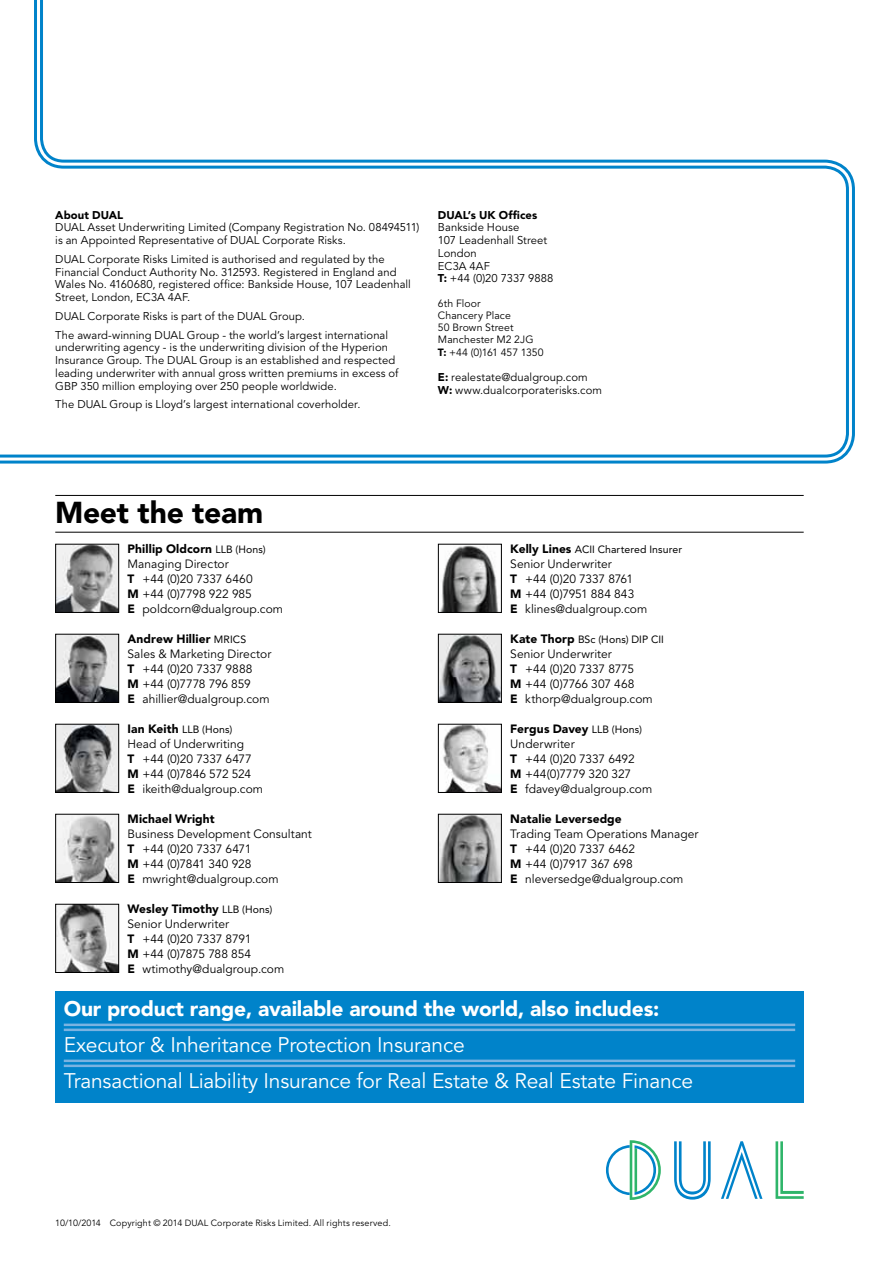
<style>
.page{position:relative;width:893px;height:1263px;background:#fff}
.page>*{position:absolute;margin:0;border:0;box-sizing:border-box;transform-origin:0 0}
.t1{font:900 30px "Avenir";letter-spacing:-.01em;color:#000}
.t2{font:21px/36px "Avenir";letter-spacing:-.01em;color:#fff}
.t3{font:900 21px "Avenir";letter-spacing:-.01em;color:#fff}
.t4{font:12px/15px "Avenir";letter-spacing:.005em;color:#000}
.t5{font:900 12px "Avenir";letter-spacing:.01em;color:#000}
.t6{font:11.25px/12.8px "Avenir";letter-spacing:.005em;color:#000}
.t7{font:900 11.25px "Avenir";letter-spacing:.005em;color:#000}
.t8{font:10.5px "Avenir";letter-spacing:.01em;color:#000}
.t9{font:10.5px/12.1px "Avenir";letter-spacing:.01em;color:#000}
.t10{font:9px "Avenir";letter-spacing:.015em;color:#000}
.s1{font-weight:900}
.s2{font-size:10.5px}
.s3{font-weight:900;font-size:12px}
</style>
<div class="page">
<div style="left:55px;top:992px;width:749px;height:111px;background:#0083ca"></div>
<hr style="left:64px;top:1023px;width:731px;height:3px;background:#7ab3e1">
<hr style="left:64px;top:1028px;width:731px;height:3px;background:#7ab3e1">
<hr style="left:64px;top:1059px;width:731px;height:3px;background:#7ab3e1">
<hr style="left:64px;top:1064px;width:731px;height:3px;background:#7ab3e1">
<hr style="left:55px;top:495px;width:749px;height:1px;background:#000">
<hr style="left:55px;top:532px;width:749px;height:1px;background:#000">
<img style="left:57px;top:546px;width:60px;height:65px">
<div style="left:55px;top:544px;width:64px;height:69px;border:1px solid #000"></div>
<img style="left:57px;top:636px;width:60px;height:65px">
<div style="left:55px;top:634px;width:64px;height:69px;border:1px solid #000"></div>
<img style="left:57px;top:726px;width:60px;height:65px">
<div style="left:55px;top:724px;width:64px;height:69px;border:1px solid #000"></div>
<img style="left:57px;top:816px;width:60px;height:65px">
<div style="left:55px;top:814px;width:64px;height:69px;border:1px solid #000"></div>
<img style="left:57px;top:906px;width:60px;height:65px">
<div style="left:55px;top:904px;width:64px;height:69px;border:1px solid #000"></div>
<img style="left:440px;top:546px;width:59px;height:65px">
<div style="left:438px;top:544px;width:64px;height:69px;border:1px solid #000"></div>
<img style="left:440px;top:636px;width:60px;height:65px">
<div style="left:438px;top:634px;width:64px;height:69px;border:1px solid #000"></div>
<img style="left:443px;top:726px;width:57px;height:65px">
<div style="left:438px;top:724px;width:64px;height:69px;border:1px solid #000"></div>
<img style="left:440px;top:816px;width:60px;height:65px">
<div style="left:438px;top:814px;width:64px;height:69px;border:1px solid #000"></div>
<svg style="left:0;top:0;width:850px;height:459px"></svg>
<svg style="left:775px;top:1141px;width:29px;height:58px"></svg>
<svg style="left:674px;top:1141px;width:37px;height:58px"></svg>
<svg style="left:721px;top:1141px;width:41px;height:58px"></svg>
<svg style="left:606px;top:1140px;width:55px;height:60px"></svg>
<p class="t7" style="left:55px;top:208px;width:69px">About DUAL</p>
<p class="t6" style="left:55px;top:221px;width:365px">DUAL Asset Underwriting Limited (Company Registration No. 08494511) is an Appointed Representative of DUAL Corporate Risks.</p>
<p class="t6" style="left:55px;top:253px;width:357px">DUAL Corporate Risks Limited is authorised and regulated by the Financial Conduct Authority No. 312593. Registered in England and Wales No. 4160680, registered office: Bankside House, 107 Leadenhall Street, London, EC3A 4AF.</p>
<p class="t6" style="left:55px;top:307px;width:334px;line-height:18.8px">DUAL Corporate Risks is part of the DUAL Group.<br>The award-winning DUAL Group - the world’s largest international</p>
<p class="t6" style="left:55px;top:341px;width:345px">underwriting agency - is the underwriting division of the Hyperion Insurance Group. The DUAL Group is an established and respected leading underwriter with annual gross written premiums in excess of GBP 350 million employing over 250 people worldwide.</p>
<p class="t6" style="left:55px;top:398px;width:307px">The DUAL Group is Lloyd’s largest international coverholder.</p>
<p class="t7" style="left:438px;top:208px;width:101px">DUAL’s UK Offices</p>
<p class="t6" style="left:438px;top:221px;width:117px">Bankside House<br>107 Leadenhall Street<br>London<br>EC3A 4AF<br><span class="s1">T:</span> +44 (0)20 7337 9888</p>
<p class="t9" style="left:438px;top:298px;width:107px">6th Floor<br>Chancery Place<br>50 Brown Street<br>Manchester M2 2JG<br><span class="s1">T:</span> +44 (0)161 457 1350</p>
<p class="t6" style="left:438px;top:371px;width:166px"><span class="s1">E:</span> realestate@dualgroup.com<br><span class="s1">W:</span> www.dualcorporaterisks.com</p>
<h1 class="t1" style="left:55px;top:494px;width:210px">Meet the team</h1>
<p class="t4" style="left:128px;top:541px;width:157px"><span class="s1">Phillip Oldcorn</span> <span class="s2">LLB (Hons)<br></span>Managing Director<br><span class="s1">T</span> +44 (0)20 7337 6460<br><span class="s1">M</span> +44 (0)7798 922 985<br><span class="s1">E</span> poldcorn@dualgroup.com</p>
<p class="t4" style="left:128px;top:631px;width:145px"><span class="s1">Andrew Hillier</span> <span class="s2">MRICS<br></span>Sales &amp; Marketing Director<br><span class="s1">T</span> +44 (0)20 7337 9888<br><span class="s1">M</span> +44 (0)7778 796 859<br><span class="s1">E</span> ahillier@dualgroup.com</p>
<p class="t8" style="left:128px;top:723px;width:106px"><span class="s3">Ian Keith</span> LLB (Hons)</p>
<p class="t4" style="left:128px;top:736px;width:137px">Head of Underwriting<br><span class="s1">T</span> +44 (0)20 7337 6477<br><span class="s1">M</span> +44 (0)7846 572 524<br><span class="s1">E</span> ikeith@dualgroup.com</p>
<p class="t5" style="left:128px;top:811px;width:89px">Michael Wright</p>
<p class="t4" style="left:128px;top:826px;width:186px">Business Development Consultant<br><span class="s1">T</span> +44 (0)20 7337 6471<br><span class="s1">M</span> +44 (0)7841 340 928<br><span class="s1">E</span> mwright@dualgroup.com</p>
<p class="t4" style="left:128px;top:901px;width:158px"><span class="s1">Wesley Timothy</span> <span class="s2">LLB (Hons)<br></span>Senior Underwriter<br><span class="s1">T</span> +44 (0)20 7337 8791<br><span class="s1">M</span> +44 (0)7875 788 854<br><span class="s1">E</span> wtimothy@dualgroup.com</p>
<p class="t8" style="left:510px;top:543px;width:173px"><span class="s3">Kelly Lines</span> ACII Chartered Insurer</p>
<p class="t4" style="left:510px;top:556px;width:139px">Senior Underwriter<br><span class="s1">T</span> +44 (0)20 7337 8761<br><span class="s1">M</span> +44 (0)7951 884 843<br><span class="s1">E</span> klines@dualgroup.com</p>
<p class="t8" style="left:510px;top:633px;width:155px"><span class="s3">Kate Thorp</span> BSc (Hons) DIP CII</p>
<p class="t4" style="left:510px;top:646px;width:144px">Senior Underwriter<br><span class="s1">T</span> +44 (0)20 7337 8775<br><span class="s1">M</span> +44 (0)7766 307 468<br><span class="s1">E</span> kthorp@dualgroup.com</p>
<p class="t4" style="left:510px;top:721px;width:144px"><span class="s1">Fergus Davey</span> <span class="s2">LLB (Hons)<br></span>Underwriter<br><span class="s1">T</span> +44 (0)20 7337 6492<br><span class="s1">M</span> +44(0)7779 320 327<br><span class="s1">E</span> fdavey@dualgroup.com</p>
<p class="t5" style="left:510px;top:811px;width:113px">Natalie Leversedge</p>
<p class="t4" style="left:510px;top:826px;width:190px">Trading Team Operations Manager<br><span class="s1">T</span> +44 (0)20 7337 6462<br><span class="s1">M</span> +44 (0)7917 367 698<br><span class="s1">E</span> nleversedge@dualgroup.com</p>
<h2 class="t3" style="left:64px;top:996px;width:597px">Our product range, available around the world, also includes:</h2>
<h2 class="t2" style="left:64px;top:1027px;width:631px">Executor &amp; Inheritance Protection Insurance<br>Transactional Liability Insurance for Real Estate &amp; Real Estate Finance</h2>
<p class="t10" style="left:55px;top:1217px;width:337px">10/10/2014 Copyright © 2014 DUAL Corporate Risks Limited. All rights reserved.</p>
</div>
